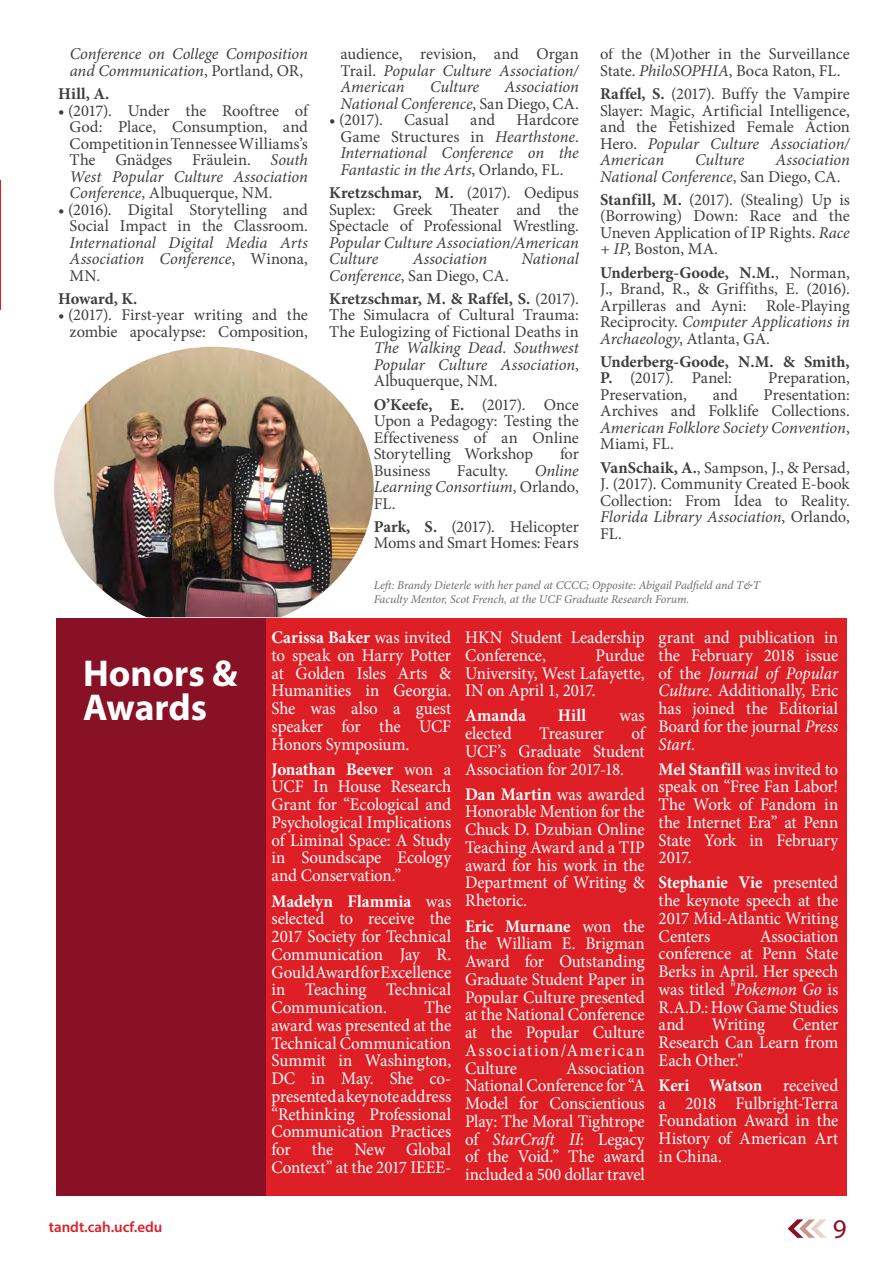
<style>
.page{position:relative;width:893px;height:1263px;background:#fff}
.page>*{position:absolute;margin:0;border:0;box-sizing:border-box;transform-origin:0 0}
._02_Article_Title{font:700 37.5px/34.5px "Myriad Pro";color:#fff}
.t1{font:27px "Myriad Pro";color:#891125}
._05_body_text{font:17.7px/17.7px "Minion Pro";letter-spacing:-.01em;color:#fff;text-align:justify;scale:.96 1}
._05_body_text-2{font:700 17.7px "Minion Pro";letter-spacing:.005em;color:#fff;scale:.96 1}
._05_body_text-3{font:16.5px/16.5px "Minion Pro";letter-spacing:-.005em;color:#3e3e3f;text-align:justify}
._05_body_text-4{font:italic 16.5px/16.5px "Minion Pro";letter-spacing:-.005em;color:#3e3e3f;text-align:justify}
._05_body_text-5{font:700 16.5px/16.5px "Minion Pro";color:#3e3e3f}
.t2{font:600 15px "Myriad Pro";color:#de1f26}
.t3{font:italic 12px/14.4px "Minion Pro";letter-spacing:-.01em;color:#6c6d70}
.s1{font-style:normal}
.s2{font-style:italic}
.s3{font-weight:700}
.s4{font-weight:400}
</style>
<div class="page">
<hr style="left:0;top:180px;width:1px;height:130px;background:#de1f26">
<div style="left:266px;top:618px;width:581px;height:577px;background:#de1f26"></div>
<div style="left:56px;top:618px;width:210px;height:577px;background:#891125"></div>
<svg style="left:788px;top:1219px;width:38px;height:19px"></svg>
<img style="left:54px;top:347px;width:320px;height:270px">
<p class="_05_body_text-4" style="left:70px;top:46px;width:240px">Conference on College Composition and Communication<span class="s1">, Portland, OR,</span></p>
<p class="_05_body_text-5" style="left:58px;top:85px;width:53px">Hill, A.</p>
<p class="_05_body_text-3" style="left:70px;top:102px;width:240px;text-indent:-11px">• (2017). Under the Rooftree of God: Place, Consumption, and Competition in Tennessee Williams’s The Gnädges Fräulein. <span class="s2">South West Popular Culture Association Conference</span>, Albuquerque, NM.</p>
<p class="_05_body_text-3" style="left:70px;top:201px;width:240px;text-indent:-11px">• (2016). Digital Storytelling and Social Impact in the Classroom.<br><span class="s2">International Digital Media Arts Association Conference</span>, Winona, MN.</p>
<p class="_05_body_text-5" style="left:58px;top:290px;width:81px">Howard, K.</p>
<p class="_05_body_text-3" style="left:58px;top:307px;width:251px;text-align:right">• (2017). First-year writing and the zombie apocalypse: Composition,</p>
<p class="_05_body_text-4" style="left:341px;top:46px;width:240px"><span class="s1">audience, revision, and Organ Trail.</span> Popular Culture Association/ American</p>
<p class="_05_body_text-4" style="left:430px;top:79px;width:51px">Culture</p>
<p class="_05_body_text-4" style="left:341px;top:79px;width:240px;text-align:right">Association<br>National Conference<span class="s1">, San Diego, CA.</span></p>
<p class="_05_body_text-3" style="left:329px;top:112px;width:55px">• (2017).</p>
<p class="_05_body_text-3" style="left:404px;top:112px;width:47px">Casual</p>
<p class="_05_body_text-3" style="left:470px;top:112px;width:27px">and</p>
<p class="_05_body_text-4" style="left:341px;top:112px;width:240px;text-indent:176px"><span class="s1">Hardcore Game Structures in</span> Hearthstone<span class="s1">.<br></span>International Conference on the Fantastic in the Arts<span class="s1">, Orlando, FL.</span></p>
<p class="_05_body_text-3" style="left:329px;top:185px;width:251px"><span class="s3">Kretzschmar, M.</span> (2017). Oedipus Suplex: Greek Theater and the Spectacle of Professional Wrestling.<br><span class="s2">Popular Culture Association/American Culture</span></p>
<p class="_05_body_text-4" style="left:413px;top:250px;width:76px">Association</p>
<p class="_05_body_text-4" style="left:522px;top:250px;width:59px">National</p>
<p class="_05_body_text-3" style="left:329px;top:267px;width:181px"><span class="s2">Conference</span>, San Diego, CA.</p>
<p class="_05_body_text-5" style="left:329px;top:290px;width:251px">Kretzschmar, M. &amp; Raffel, S. <span class="s4">(2017).</span></p>
<p class="_05_body_text-3" style="left:329px;top:307px;width:251px">The Simulacra of Cultural Trauma:</p>
<p class="_05_body_text-3" style="left:329px;top:323px;width:251px">The Eulogizing of Fictional Deaths in</p>
<p class="_05_body_text-4" style="left:374px;top:340px;width:207px">The Walking Dead<span class="s1">.</span> Southwest</p>
<p class="_05_body_text-4" style="left:374px;top:356px;width:207px">Popular Culture Association<span class="s1">,</span></p>
<p class="_05_body_text-3" style="left:374px;top:373px;width:125px">Albuquerque, NM.</p>
<p class="_05_body_text-3" style="left:374px;top:396px;width:207px"><span class="s3">O’Keefe, E.</span> (2017). Once Upon a Pedagogy: Testing the Effectiveness of an Online Storytelling Workshop</p>
<p class="_05_body_text-3" style="left:560px;top:446px;width:20px">for</p>
<p class="_05_body_text-4" style="left:374px;top:462px;width:207px;text-indent:161px">Online Learning Consortium<span class="s1">, Orlando, FL.</span></p>
<p class="_05_body_text-3" style="left:374px;top:518px;width:207px"><span class="s3">Park, S.</span> (2017). Helicopter<br>Moms and Smart Homes: Fears</p>
<p class="_05_body_text-3" style="left:374px;top:462px;width:58px">Business</p>
<p class="_05_body_text-3" style="left:457px;top:462px;width:53px">Faculty.</p>
<p class="_05_body_text-3" style="left:600px;top:46px;width:251px">of the (M)other in the Surveillance<br>State. <span class="s2">PhiloSOPHIA</span>, Boca Raton, FL.</p>
<p class="_05_body_text-3" style="left:600px;top:86px;width:251px"><span class="s3">Raffel, S.</span> (2017). Buffy the Vampire Slayer: Magic, Artificial Intelligence, and the Fetishized Female Action Hero. <span class="s2">Popular Culture Association/ American</span></p>
<p class="_05_body_text-4" style="left:695px;top:151px;width:51px">Culture</p>
<p class="_05_body_text-4" style="left:600px;top:151px;width:251px;text-indent:175px">Association<br>National Conference<span class="s1">, San Diego, CA.</span></p>
<p class="_05_body_text-3" style="left:600px;top:191px;width:251px"><span class="s3">Stanfill, M.</span> (2017). (Stealing) Up is (Borrowing) Down: Race and the Uneven Application of IP Rights. <span class="s2">Race + IP</span>, Boston, MA.</p>
<p class="_05_body_text-3" style="left:600px;top:264px;width:251px"><span class="s3">Underberg-Goode, N.M.</span>, Norman, J., Brand, R., &amp; Griffiths, E. (2016).<br>Arpilleras and Ayni: Role-Playing Reciprocity. <span class="s2">Computer Applications in Archaeology</span>, Atlanta, GA.</p>
<p class="_05_body_text-5" style="left:600px;top:353px;width:251px">Underberg-Goode, N.M. &amp; Smith,<br>P. <span class="s4">(2017). Panel:</span></p>
<p class="_05_body_text-3" style="left:768px;top:370px;width:83px">Preparation,</p>
<p class="_05_body_text-3" style="left:600px;top:386px;width:88px">Preservation,</p>
<p class="_05_body_text-3" style="left:713px;top:386px;width:27px">and</p>
<p class="_05_body_text-3" style="left:600px;top:386px;width:251px;text-indent:163px">Presentation:<br>Archives and Folklife Collections.<br><span class="s2">American Folklore Society Convention</span>, Miami, FL.</p>
<p class="_05_body_text-3" style="left:600px;top:459px;width:251px"><span class="s3">VanSchaik, A.</span>, Sampson, J., &amp; Persad, J. (2017). Community Created E-book Collection: From Idea to Reality.<br><span class="s2">Florida Library Association</span>, Orlando, FL.</p>
<p class="t3" style="left:374px;top:578px;width:388px">Left: Brandy Dieterle with her panel at CCCC; Opposite: Abigail Padfield and T&amp;T<br>Faculty Mentor, Scot French, at the UCF Graduate Research Forum.</p>
<p class="_02_Article_Title" style="left:83px;top:654px;width:156px">Honors &amp;<br>Awards</p>
<p class="_05_body_text" style="left:272px;top:629px;width:189px"><span class="s3">Carissa Baker</span> was invited to speak on Harry Potter at Golden Isles Arts &amp; Humanities in Georgia.<br>She was also a guest speaker for the UCF Honors Symposium.</p>
<p class="_05_body_text" style="left:272px;top:760px;width:189px"><span class="s3">Jonathan Beever</span> won a UCF In House Research Grant for “Ecological and Psychological Implications of Liminal Space: A Study in Soundscape Ecology and Conservation.”</p>
<p class="_05_body_text" style="left:272px;top:892px;width:189px"><span class="s3">Madelyn Flammia</span> was selected to receive the 2017 Society for Technical Communication Jay R.<br>Gould Award for Excellence in Teaching Technical Communication.</p>
<p class="_05_body_text" style="left:272px;top:999px;width:189px;text-indent:153px">The award was presented at the Technical Communication Summit in Washington, DC in May. She co&shy;presented a keynote address “Rethinking Professional Communication Practices for the New Global Context” at the 2017 IEEE-</p>
<p class="_05_body_text" style="left:465px;top:629px;width:189px">HKN Student Leadership<br>Conference,</p>
<p class="_05_body_text" style="left:465px;top:646px;width:189px;text-indent:130px">Purdue University, West Lafayette, IN on April 1, 2017.</p>
<p class="_05_body_text-2" style="left:465px;top:703px;width:65px">Amanda</p>
<p class="_05_body_text-2" style="left:558px;top:703px;width:31px">Hill</p>
<p class="_05_body_text" style="left:619px;top:707px;width:28px">was</p>
<p class="_05_body_text" style="left:465px;top:725px;width:50px">elected</p>
<p class="_05_body_text" style="left:539px;top:725px;width:69px">Treasurer</p>
<p class="_05_body_text" style="left:465px;top:725px;width:189px;text-indent:166px">of UCF’s Graduate Student Association for 2017-18.</p>
<p class="_05_body_text" style="left:465px;top:785px;width:189px"><span class="s3">Dan Martin</span> was awarded Honorable Mention for the Chuck D. Dzubian Online Teaching Award and a TIP award for his work in the Department of Writing &amp; Rhetoric.</p>
<p class="_05_body_text" style="left:465px;top:917px;width:189px"><span class="s3">Eric Murnane</span> won the the William E. Brigman Award for Outstanding Graduate Student Paper in Popular Culture presented at the National Conference at the Popular Culture Association/American Culture</p>
<p class="_05_body_text" style="left:465px;top:1059px;width:189px;text-indent:101px">Association National Conference for “A Model for Conscientious Play: The Moral Tightrope of <span class="s2">StarCraft II</span>: Legacy of the Void.” The award included a 500 dollar travel</p>
<p class="_05_body_text" style="left:659px;top:629px;width:189px">grant and publication in the February 2018 issue of the <span class="s2">Journal of Popular Culture</span>. Additionally, Eric has joined the Editorial Board for the journal <span class="s2">Press Start.</span></p>
<p class="_05_body_text" style="left:659px;top:760px;width:189px"><span class="s3">Mel Stanfill</span> was invited to speak on “Free Fan Labor!<br>The Work of Fandom in the Internet Era” at Penn State York in February 2017.</p>
<p class="_05_body_text" style="left:659px;top:874px;width:189px"><span class="s3">Stephanie Vie</span> presented the keynote speech at the 2017 Mid-Atlantic Writing Centers</p>
<p class="_05_body_text" style="left:659px;top:927px;width:189px;text-indent:101px">Association conference at Penn State Berks in April. Her speech was titled "<span class="s2">Pokemon Go</span> is R.A.D.: How Game Studies and</p>
<p class="_05_body_text" style="left:659px;top:1016px;width:189px;text-indent:134px">Center Research Can Learn from Each Other."</p>
<p class="_05_body_text" style="left:659px;top:1076px;width:189px"><span class="s3">Keri Watson</span> received a 2018 Fulbright-Terra Foundation Award in the History of American Art in China.</p>
<p class="_05_body_text" style="left:712px;top:1016px;width:57px">Writing</p>
<p class="t2" style="left:49px;top:1217px;width:115px">tandt.cah.ucf.edu</p>
<p class="t1" style="left:833px;top:1212px;width:15px">9</p>
</div>
